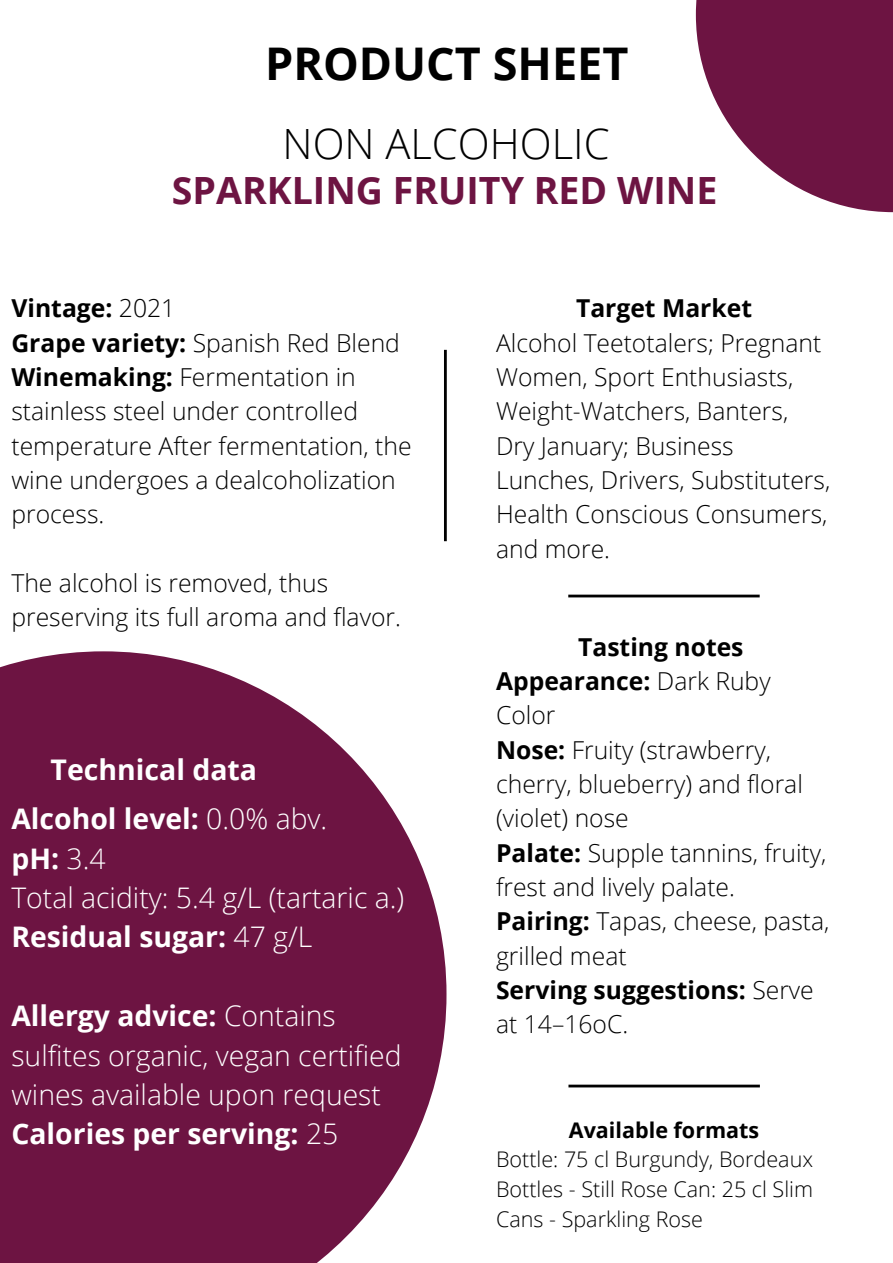
<style>
.page{position:relative;width:893px;height:1263px;background:#fff}
.page>*{position:absolute;margin:0;border:0;box-sizing:border-box;transform-origin:0 0}
.t1{font:700 45px "Open Sans";color:#000}
.t2{font:300 41.78px "Open Sans";color:#000}
.t3{font:700 37.5px "Open Sans";color:#6d1442}
.t4{font:700 28.42px "Open Sans";color:#fff}
.t5{font:300 28.35px/39.4px "Open Sans";color:#fff}
.t6{font:700 28.35px "Open Sans";color:#fff}
.t7{font:300 24.67px/34.3px "Open Sans";color:#000}
.t8{font:700 24.67px/34.3px "Open Sans";color:#000}
.t9{font:300 21.52px/29.8px "Open Sans";color:#000;text-align:justify}
.t10{font:700 21.52px "Open Sans";color:#000}
.s1{font-weight:300}
.s2{font-weight:700}
</style>
<div class="page">
<svg style="left:0;top:651px;width:446px;height:612px;background:#80325a"></svg>
<svg style="left:696px;top:0;width:197px;height:212px"></svg>
<hr style="left:444px;top:350px;width:3px;height:191px;background:#000">
<hr style="left:568px;top:595px;width:191px;height:2px;background:#000">
<hr style="left:568px;top:1084px;width:192px;height:3px;background:#000">
<p class="t1" style="left:265px;top:32px;width:365px">PRODUCT SHEET</p>
<p class="t2" style="left:282px;top:114px;width:328px">NON ALCOHOLIC</p>
<p class="t3" style="left:172px;top:164px;width:547px">SPARKLING FRUITY RED WINE</p>
<p class="t8" style="left:11px;top:291px;width:165px">Vintage: <span class="s1">2021</span></p>
<p class="t7" style="left:11px;top:325px;width:390px"><span class="s2">Grape variety:</span> Spanish Red Blend</p>
<p class="t7" style="left:11px;top:359px;width:402px"><span class="s2">Winemaking:</span> Fermentation in stainless steel under controlled temperature After fermentation, the wine undergoes a dealcoholization process.</p>
<p class="t7" style="left:11px;top:565px;width:391px">The alcohol is removed, thus preserving its full aroma and flavor.</p>
<p class="t4" style="left:51px;top:750px;width:208px">Technical data</p>
<p class="t6" style="left:11px;top:799px;width:317px">Alcohol level: <span class="s1">0.0% abv.</span></p>
<p class="t6" style="left:11px;top:838px;width:96px">pH: <span class="s1">3.4</span></p>
<p class="t5" style="left:11px;top:877px;width:394px">Total acidity: 5.4 g/L (tartaric a.)</p>
<p class="t6" style="left:11px;top:917px;width:302px">Residual sugar: <span class="s1">47 g/L</span></p>
<p class="t5" style="left:11px;top:995px;width:392px"><span class="s2">Allergy advice:</span> Contains sulfites organic, vegan certified wines available upon request</p>
<p class="t6" style="left:11px;top:1114px;width:328px">Calories per serving: <span class="s1">25</span></p>
<p class="t8" style="left:576px;top:291px;width:178px">Target Market</p>
<p class="t7" style="left:496px;top:325px;width:336px">Alcohol Teetotalers; Pregnant<br>Women, Sport Enthusiasts,<br>Weight-Watchers, Banters,<br>Dry January; Business<br>Lunches, Drivers, Substituters,<br>Health Conscious Consumers, and more.</p>
<p class="t8" style="left:578px;top:629px;width:167px">Tasting notes</p>
<p class="t7" style="left:496px;top:663px;width:276px"><span class="s2">Appearance:</span> Dark Ruby<br>Color</p>
<p class="t7" style="left:496px;top:732px;width:308px"><span class="s2">Nose:</span> Fruity (strawberry, cherry, blueberry) and floral (violet) nose</p>
<p class="t7" style="left:496px;top:835px;width:332px"><span class="s2">Palate:</span> Supple tannins, fruity, frest and lively palate.</p>
<p class="t7" style="left:496px;top:904px;width:335px"><span class="s2">Pairing:</span> Tapas, cheese, pasta, grilled meat</p>
<p class="t8" style="left:496px;top:972px;width:319px">Serving suggestions: <span class="s1">Serve at 14–16oC.</span></p>
<p class="t10" style="left:569px;top:1114px;width:192px">Available formats</p>
<p class="t9" style="left:496px;top:1144px;width:318px">Bottle: 75 cl Burgundy, Bordeaux Bottles - Still Rose Can: 25 cl Slim Cans - Sparkling Rose</p>
</div>
